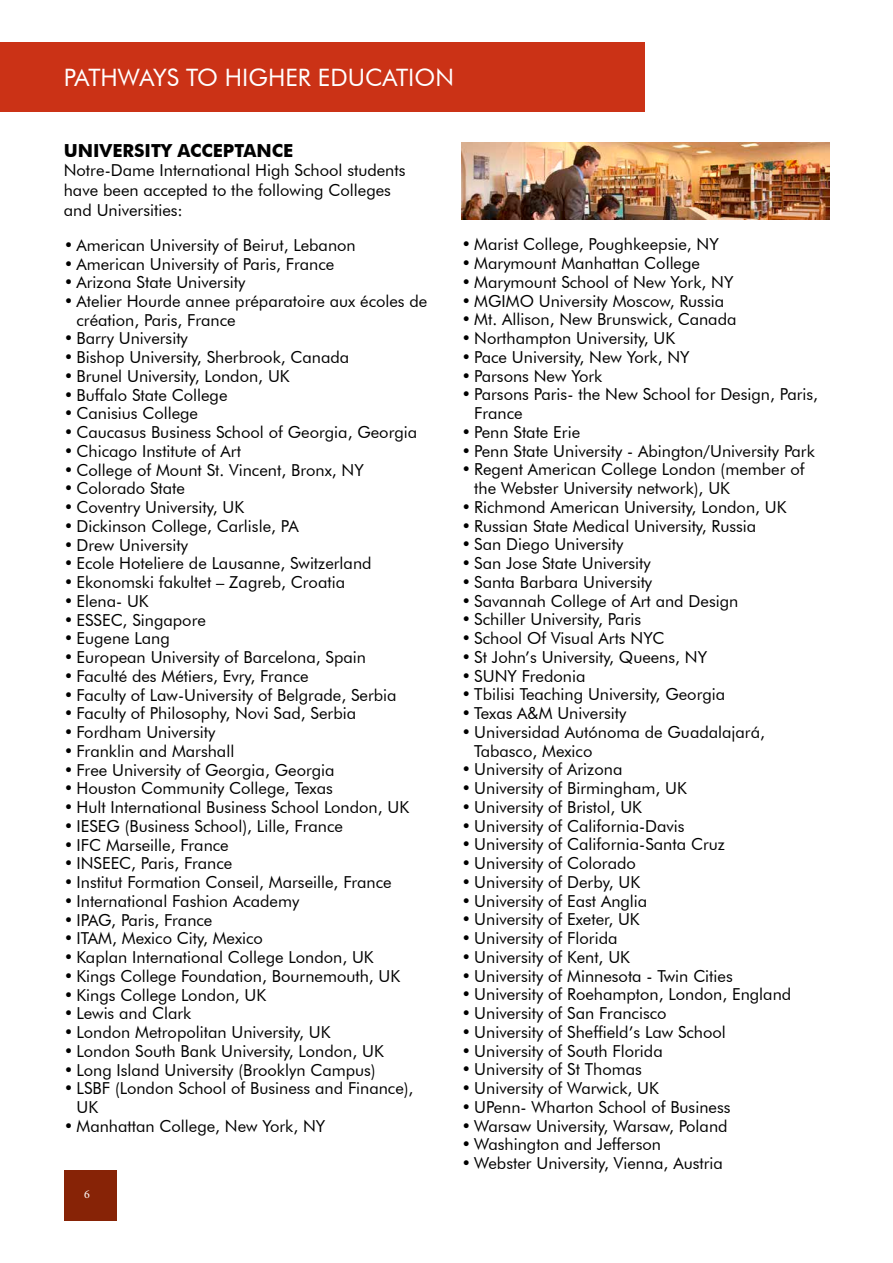
<style>
.page{position:relative;width:893px;height:1263px;background:#fff}
.page>*{position:absolute;margin:0;border:0;box-sizing:border-box;transform-origin:0 0}
.t1{font:24px "Futura BT";color:#fff}
.t2{font:700 18px "Futura BT";color:#000}
.t3{font:16.5px/18.8px "Futura BT";color:#000}
.t4{font:12px "Minion Pro";color:#fff}
</style>
<div class="page">
<div style="left:0;top:42px;width:645px;height:70px;background:#cb3216"></div>
<div style="left:64px;top:1170px;width:52px;height:50px;background:#872306"></div>
<img style="left:462px;top:143px;width:367px;height:76px">
<h1 class="t1" style="left:64px;top:63px;width:392px">PATHWAYS TO HIGHER EDUCATION</h1>
<p class="t2" style="left:64px;top:139px;width:231px">UNIVERSITY ACCEPTANCE</p>
<p class="t3" style="left:64px;top:160px;width:343px;line-height:19.8px">Notre-Dame International High School students have been accepted to the following Colleges and Universities:</p>
<p class="t3" style="left:64px;top:235px;width:293px">• American University of Beirut, Lebanon</p>
<p class="t3" style="left:64px;top:254px;width:272px">• American University of Paris, France</p>
<p class="t3" style="left:64px;top:273px;width:183px">• Arizona State University</p>
<p class="t3" style="left:77px;top:292px;width:352px;text-indent:-13px">• Atelier Hourde annee préparatoire aux écoles de création, Paris, France</p>
<p class="t3" style="left:64px;top:329px;width:126px">• Barry University</p>
<p class="t3" style="left:64px;top:348px;width:287px">• Bishop University, Sherbrook, Canada</p>
<p class="t3" style="left:64px;top:367px;width:227px">• Brunel University, London, UK</p>
<p class="t3" style="left:64px;top:385px;width:165px">• Buffalo State College</p>
<p class="t3" style="left:64px;top:404px;width:136px">• Canisius College</p>
<p class="t3" style="left:64px;top:423px;width:355px">• Caucasus Business School of Georgia, Georgia</p>
<p class="t3" style="left:64px;top:442px;width:179px">• Chicago Institute of Art</p>
<p class="t3" style="left:64px;top:460px;width:302px">• College of Mount St. Vincent, Bronx, NY</p>
<p class="t3" style="left:64px;top:479px;width:123px">• Colorado State</p>
<p class="t3" style="left:64px;top:498px;width:182px">• Coventry University, UK</p>
<p class="t3" style="left:64px;top:517px;width:236px">• Dickinson College, Carlisle, PA</p>
<p class="t3" style="left:64px;top:535px;width:126px">• Drew University</p>
<p class="t3" style="left:64px;top:554px;width:309px">• Ecole Hoteliere de Lausanne, Switzerland</p>
<p class="t3" style="left:64px;top:573px;width:283px">• Ekonomski fakultet – Zagreb, Croatia</p>
<p class="t3" style="left:64px;top:591px;width:86px">• Elena- UK</p>
<p class="t3" style="left:64px;top:610px;width:144px">• ESSEC, Singapore</p>
<p class="t3" style="left:64px;top:629px;width:108px">• Eugene Lang</p>
<p class="t3" style="left:64px;top:648px;width:304px">• European University of Barcelona, Spain</p>
<p class="t3" style="left:64px;top:666px;width:246px">• Faculté des Métiers, Evry, France</p>
<p class="t3" style="left:64px;top:685px;width:334px">• Faculty of Law-University of Belgrade, Serbia</p>
<p class="t3" style="left:64px;top:704px;width:294px">• Faculty of Philosophy, Novi Sad, Serbia</p>
<p class="t3" style="left:64px;top:723px;width:153px">• Fordham University</p>
<p class="t3" style="left:64px;top:741px;width:172px">• Franklin and Marshall</p>
<p class="t3" style="left:64px;top:760px;width:272px">• Free University of Georgia, Georgia</p>
<p class="t3" style="left:64px;top:779px;width:271px">• Houston Community College, Texas</p>
<p class="t3" style="left:64px;top:798px;width:347px">• Hult International Business School London, UK</p>
<p class="t3" style="left:64px;top:816px;width:281px">• IESEG (Business School), Lille, France</p>
<p class="t3" style="left:64px;top:835px;width:166px">• IFC Marseille, France</p>
<p class="t3" style="left:64px;top:854px;width:170px">• INSEEC, Paris, France</p>
<p class="t3" style="left:64px;top:873px;width:329px">• Institut Formation Conseil, Marseille, France</p>
<p class="t3" style="left:64px;top:891px;width:237px">• International Fashion Academy</p>
<p class="t3" style="left:64px;top:910px;width:150px">• IPAG, Paris, France</p>
<p class="t3" style="left:64px;top:929px;width:201px">• ITAM, Mexico City, Mexico</p>
<p class="t3" style="left:64px;top:948px;width:311px">• Kaplan International College London, UK</p>
<p class="t3" style="left:64px;top:966px;width:338px">• Kings College Foundation, Bournemouth, UK</p>
<p class="t3" style="left:64px;top:985px;width:204px">• Kings College London, UK</p>
<p class="t3" style="left:64px;top:1004px;width:129px">• Lewis and Clark</p>
<p class="t3" style="left:64px;top:1023px;width:268px">• London Metropolitan University, UK</p>
<p class="t3" style="left:64px;top:1041px;width:322px">• London South Bank University, London, UK</p>
<p class="t3" style="left:64px;top:1060px;width:313px">• Long Island University (Brooklyn Campus)</p>
<p class="t3" style="left:77px;top:1079px;width:338px;text-indent:-13px">• LSBF (London School of Business and Finance),<br>UK</p>
<p class="t3" style="left:64px;top:1116px;width:263px">• Manhattan College, New York, NY</p>
<p class="t4" style="left:84px;top:1186px;width:7px">6</p>
<p class="t3" style="left:462px;top:235px;width:259px">• Marist College, Poughkeepsie, NY</p>
<p class="t3" style="left:462px;top:254px;width:240px">• Marymount Manhattan College</p>
<p class="t3" style="left:462px;top:273px;width:273px">• Marymount School of New York, NY</p>
<p class="t3" style="left:462px;top:291px;width:264px">• MGIMO University Moscow, Russia</p>
<p class="t3" style="left:462px;top:310px;width:276px">• Mt. Allison, New Brunswick, Canada</p>
<p class="t3" style="left:462px;top:329px;width:215px">• Northampton University, UK</p>
<p class="t3" style="left:462px;top:348px;width:230px">• Pace University, New York, NY</p>
<p class="t3" style="left:462px;top:366px;width:142px">• Parsons New York</p>
<p class="t3" style="left:474px;top:385px;width:345px;text-indent:-13px">• Parsons Paris- the New School for Design, Paris,<br>France</p>
<p class="t3" style="left:462px;top:423px;width:120px">• Penn State Erie</p>
<p class="t3" style="left:462px;top:441px;width:355px">• Penn State University - Abington/University Park</p>
<p class="t3" style="left:474px;top:460px;width:332px;text-indent:-13px">• Regent American College London (member of the Webster University network), UK</p>
<p class="t3" style="left:462px;top:497px;width:326px">• Richmond American University, London, UK</p>
<p class="t3" style="left:462px;top:516px;width:296px">• Russian State Medical University, Russia</p>
<p class="t3" style="left:462px;top:535px;width:163px">• San Diego University</p>
<p class="t3" style="left:462px;top:554px;width:191px">• San Jose State University</p>
<p class="t3" style="left:462px;top:572px;width:192px">• Santa Barbara University</p>
<p class="t3" style="left:462px;top:591px;width:278px">• Savannah College of Art and Design</p>
<p class="t3" style="left:462px;top:610px;width:181px">• Schiller University, Paris</p>
<p class="t3" style="left:462px;top:629px;width:204px">• School Of Visual Arts NYC</p>
<p class="t3" style="left:462px;top:647px;width:247px">• St John’s University, Queens, NY</p>
<p class="t3" style="left:462px;top:666px;width:125px">• SUNY Fredonia</p>
<p class="t3" style="left:462px;top:685px;width:265px">• Tbilisi Teaching University, Georgia</p>
<p class="t3" style="left:462px;top:704px;width:166px">• Texas A&amp;M University</p>
<p class="t3" style="left:474px;top:722px;width:292px;text-indent:-13px">• Universidad Autónoma de Guadalajará,<br>Tabasco, Mexico</p>
<p class="t3" style="left:462px;top:760px;width:162px">• University of Arizona</p>
<p class="t3" style="left:462px;top:779px;width:227px">• University of Birmingham, UK</p>
<p class="t3" style="left:462px;top:797px;width:182px">• University of Bristol, UK</p>
<p class="t3" style="left:462px;top:816px;width:224px">• University of California-Davis</p>
<p class="t3" style="left:462px;top:835px;width:265px">• University of California-Santa Cruz</p>
<p class="t3" style="left:462px;top:854px;width:176px">• University of Colorado</p>
<p class="t3" style="left:462px;top:872px;width:180px">• University of Derby, UK</p>
<p class="t3" style="left:462px;top:891px;width:187px">• University of East Anglia</p>
<p class="t3" style="left:462px;top:910px;width:180px">• University of Exeter, UK</p>
<p class="t3" style="left:462px;top:929px;width:157px">• University of Florida</p>
<p class="t3" style="left:462px;top:947px;width:170px">• University of Kent, UK</p>
<p class="t3" style="left:462px;top:966px;width:273px">• University of Minnesota - Twin Cities</p>
<p class="t3" style="left:462px;top:985px;width:331px">• University of Roehampton, London, England</p>
<p class="t3" style="left:462px;top:1004px;width:206px">• University of San Francisco</p>
<p class="t3" style="left:462px;top:1022px;width:266px">• University of Sheffield’s Law School</p>
<p class="t3" style="left:462px;top:1041px;width:203px">• University of South Florida</p>
<p class="t3" style="left:462px;top:1060px;width:182px">• University of St Thomas</p>
<p class="t3" style="left:462px;top:1079px;width:199px">• University of Warwick, UK</p>
<p class="t3" style="left:462px;top:1097px;width:270px">• UPenn- Wharton School of Business</p>
<p class="t3" style="left:462px;top:1116px;width:268px">• Warsaw University, Warsaw, Poland</p>
<p class="t3" style="left:462px;top:1135px;width:201px">• Washington and Jefferson</p>
<p class="t3" style="left:462px;top:1154px;width:263px">• Webster University, Vienna, Austria</p>
</div>
